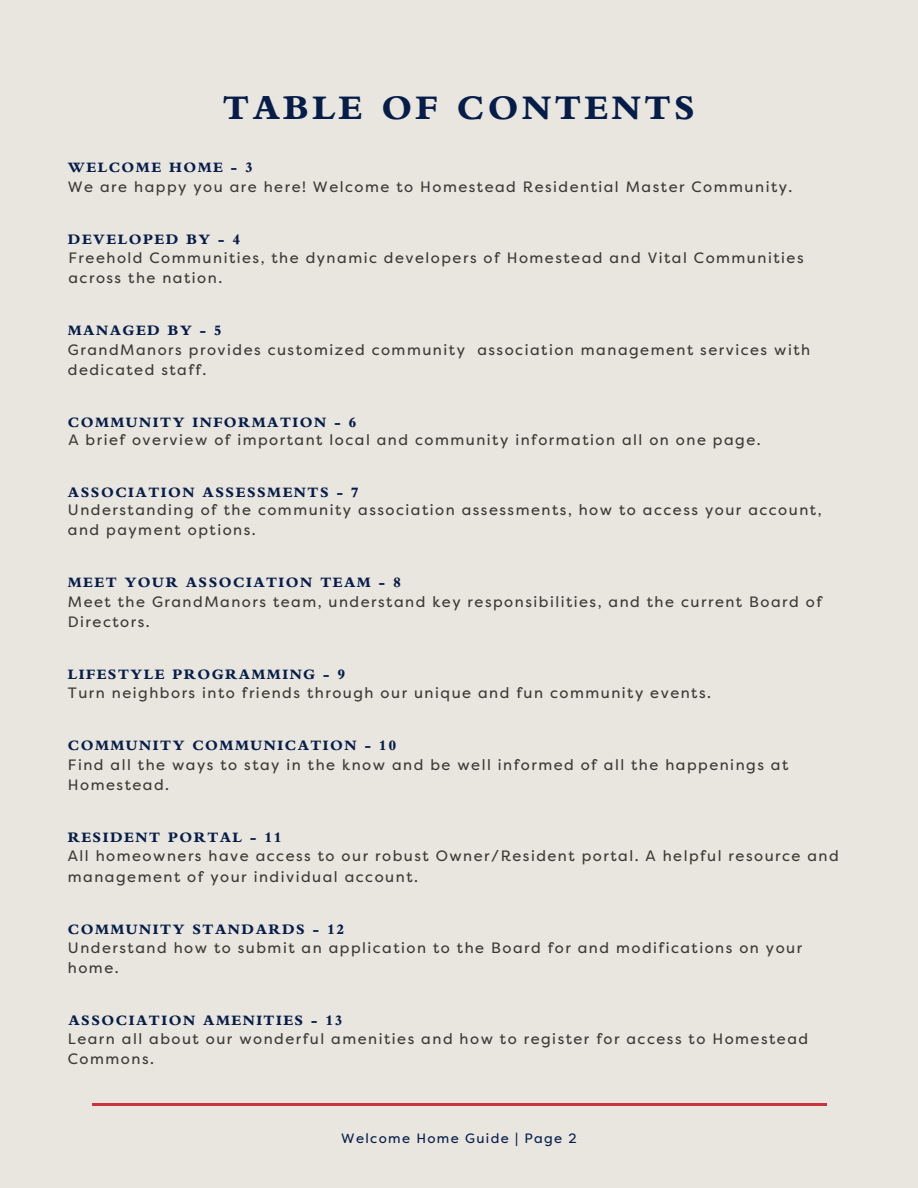
<style>
.page{position:relative;width:918px;height:1188px;background:#e8e6df}
.page>*{position:absolute;margin:0;border:0;box-sizing:border-box;transform-origin:0 0}
.t1{font:800 36px "Bembo Std";letter-spacing:.1em;color:#071d49}
.t2{font:15px/20.2px "Filson Pro";letter-spacing:.1em;color:#3d3935}
.t3{font:800 15px "Bembo Std";letter-spacing:.1em;color:#071d49}
.t4{font:13.5px "Filson Pro";letter-spacing:.1em;color:#071d49}
</style>
<div class="page">
<hr style="left:92px;top:1104px;width:734px;height:1px;background:#cb333b">
<p class="t1" style="left:223px;top:94px;width:474px">TABLE OF CONTENTS</p>
<p class="t3" style="left:68px;top:162px;width:187px">WELCOME HOME - 3</p>
<p class="t2" style="left:68px;top:177px;width:726px">We are happy you are here! Welcome to Homestead Residential Master Community.</p>
<p class="t3" style="left:68px;top:234px;width:174px">DEVELOPED BY - 4</p>
<p class="t2" style="left:68px;top:248px;width:737px">Freehold Communities, the dynamic developers of Homestead and Vital Communities across the nation.</p>
<p class="t3" style="left:68px;top:325px;width:156px">MANAGED BY - 5</p>
<p class="t2" style="left:68px;top:340px;width:744px">GrandManors provides customized community association management services with dedicated staff.</p>
<p class="t3" style="left:68px;top:417px;width:290px">COMMUNITY INFORMATION - 6</p>
<p class="t2" style="left:68px;top:430px;width:694px">A brief overview of important local and community information all on one page.</p>
<p class="t3" style="left:68px;top:487px;width:293px">ASSOCIATION ASSESSMENTS - 7</p>
<p class="t2" style="left:68px;top:500px;width:755px">Understanding of the community association assessments, how to access your account, and payment options.</p>
<p class="t3" style="left:68px;top:577px;width:335px">MEET YOUR ASSOCIATION TEAM - 8</p>
<p class="t2" style="left:68px;top:592px;width:756px">Meet the GrandManors team, understand key responsibilities, and the current Board of<br>Directors.</p>
<p class="t3" style="left:68px;top:669px;width:279px">LIFESTYLE PROGRAMMING - 9</p>
<p class="t2" style="left:68px;top:683px;width:645px">Turn neighbors into friends through our unique and fun community events.</p>
<p class="t3" style="left:68px;top:740px;width:330px">COMMUNITY COMMUNICATION - 10</p>
<p class="t2" style="left:68px;top:755px;width:722px">Find all the ways to stay in the know and be well informed of all the happenings at<br>Homestead.</p>
<p class="t3" style="left:68px;top:832px;width:215px">RESIDENT PORTAL - 11</p>
<p class="t2" style="left:68px;top:846px;width:772px">All homeowners have access to our robust Owner/Resident portal. A helpful resource and management of your individual account.</p>
<p class="t3" style="left:68px;top:924px;width:278px">COMMUNITY STANDARDS - 12</p>
<p class="t2" style="left:68px;top:938px;width:736px">Understand how to submit an application to the Board for and modifications on your home.</p>
<p class="t3" style="left:68px;top:1015px;width:276px">ASSOCIATION AMENITIES - 13</p>
<p class="t2" style="left:68px;top:1029px;width:742px">Learn all about our wonderful amenities and how to register for access to Homestead<br>Commons.</p>
<p class="t4" style="left:341px;top:1130px;width:237px">Welcome Home Guide | Page 2</p>
</div>
